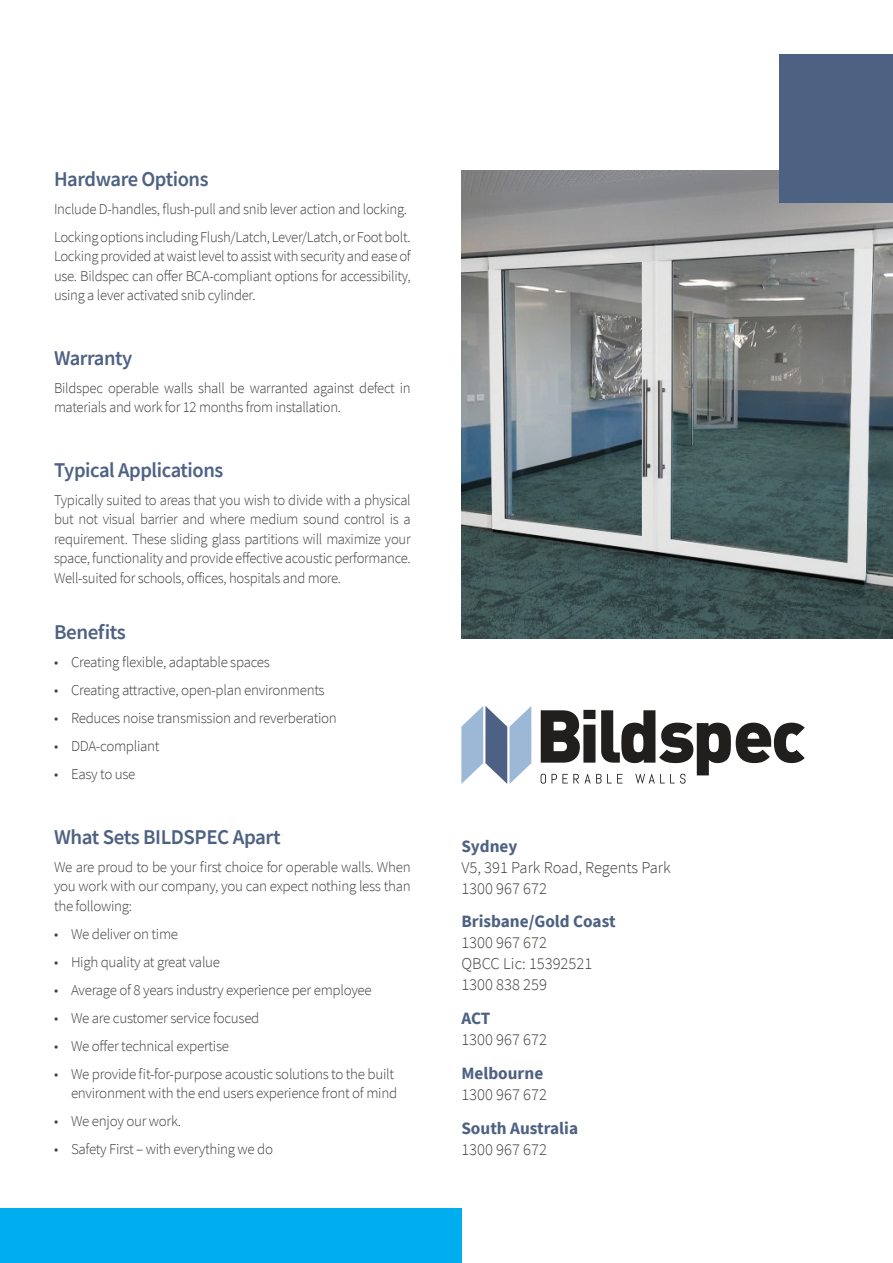
<style>
.page{position:relative;width:893px;height:1263px;background:#fff}
.page>*{position:absolute;margin:0;border:0;box-sizing:border-box;transform-origin:0 0}
.t1{font:600 21px "Source Sans Pro";letter-spacing:-.02em;color:#4d6182}
.t2{font:700 17.25px "Source Sans Pro";color:#4d6182}
.t3{font:300 16.5px/21px "Source Sans Pro";color:#3e3e3f}
.t4{font:300 15px/19.5px "Source Sans Pro";letter-spacing:-.02em;color:#3e3e3f;text-align:justify}
</style>
<div class="page">
<img style="left:461px;top:170px;width:432px;height:469px">
<svg style="left:461px;top:706px;width:70px;height:78px"></svg>
<svg style="left:541px;top:710px;width:264px;height:74px"></svg>
<div style="left:0;top:1209px;width:461px;height:54px;background:#00aeef"></div>
<div style="left:780px;top:54px;width:113px;height:148px;background:#4d6182"></div>
<h1 class="t1" style="left:54px;top:165px;width:156px">Hardware Options</h1>
<p class="t4" style="left:54px;top:195px;width:358px;line-height:28px">Include D-handles, flush-pull and snib lever action and locking.<br>Locking options including Flush/Latch, Lever/Latch, or Foot bolt.</p>
<p class="t4" style="left:54px;top:247px;width:358px">Locking provided at waist level to assist with security and ease of use. Bildspec can offer BCA-compliant options for accessibility, using a lever activated snib cylinder.</p>
<h1 class="t1" style="left:54px;top:344px;width:80px">Warranty</h1>
<p class="t4" style="left:54px;top:378px;width:358px">Bildspec operable walls shall be warranted against defect in materials and work for 12 months from installation.</p>
<h1 class="t1" style="left:54px;top:456px;width:171px">Typical Applications</h1>
<p class="t4" style="left:54px;top:490px;width:358px">Typically suited to areas that you wish to divide with a physical but not visual barrier and where medium sound control is a requirement. These sliding glass partitions will maximize your space, functionality and provide effective acoustic performance.<br>Well-suited for schools, offices, hospitals and more.</p>
<h1 class="t1" style="left:54px;top:618px;width:73px">Benefits</h1>
<p class="t4" style="left:54px;top:652px;width:217px">• Creating flexible, adaptable spaces</p>
<p class="t4" style="left:54px;top:680px;width:272px">• Creating attractive, open-plan environments</p>
<p class="t4" style="left:54px;top:708px;width:284px">• Reduces noise transmission and reverberation</p>
<p class="t4" style="left:54px;top:736px;width:107px">• DDA-compliant</p>
<p class="t4" style="left:54px;top:764px;width:83px">• Easy to use</p>
<h1 class="t1" style="left:54px;top:823px;width:228px">What Sets BILDSPEC Apart</h1>
<p class="t4" style="left:54px;top:857px;width:358px">We are proud to be your first choice for operable walls. When you work with our company, you can expect nothing less than the following:</p>
<p class="t4" style="left:54px;top:924px;width:126px">• We deliver on time</p>
<p class="t4" style="left:54px;top:952px;width:168px">• High quality at great value</p>
<p class="t4" style="left:54px;top:980px;width:319px">• Average of 8 years industry experience per employee</p>
<p class="t4" style="left:54px;top:1008px;width:207px">• We are customer service focused</p>
<p class="t4" style="left:54px;top:1036px;width:177px">• We offer technical expertise</p>
<p class="t4" style="left:54px;top:1064px;width:345px;text-align:right">• We provide fit-for-purpose acoustic solutions to the built environment with the end users experience front of mind</p>
<p class="t4" style="left:54px;top:1111px;width:129px">• We enjoy our work.</p>
<p class="t4" style="left:54px;top:1139px;width:221px">• Safety First – with everything we do</p>
<p class="t2" style="left:461px;top:834px;width:58px">Sydney</p>
<p class="t3" style="left:461px;top:857px;width:211px">V5, 391 Park Road, Regents Park<br>1300 967 672</p>
<p class="t2" style="left:461px;top:910px;width:156px">Brisbane/Gold Coast</p>
<p class="t3" style="left:461px;top:932px;width:132px">1300 967 672<br>QBCC Lic: 15392521<br>1300 838 259</p>
<p class="t2" style="left:461px;top:1007px;width:31px">ACT</p>
<p class="t3" style="left:461px;top:1029px;width:87px">1300 967 672</p>
<p class="t2" style="left:461px;top:1061px;width:83px">Melbourne</p>
<p class="t3" style="left:461px;top:1084px;width:87px">1300 967 672</p>
<p class="t2" style="left:461px;top:1116px;width:118px">South Australia</p>
<p class="t3" style="left:461px;top:1139px;width:87px">1300 967 672</p>
</div>
